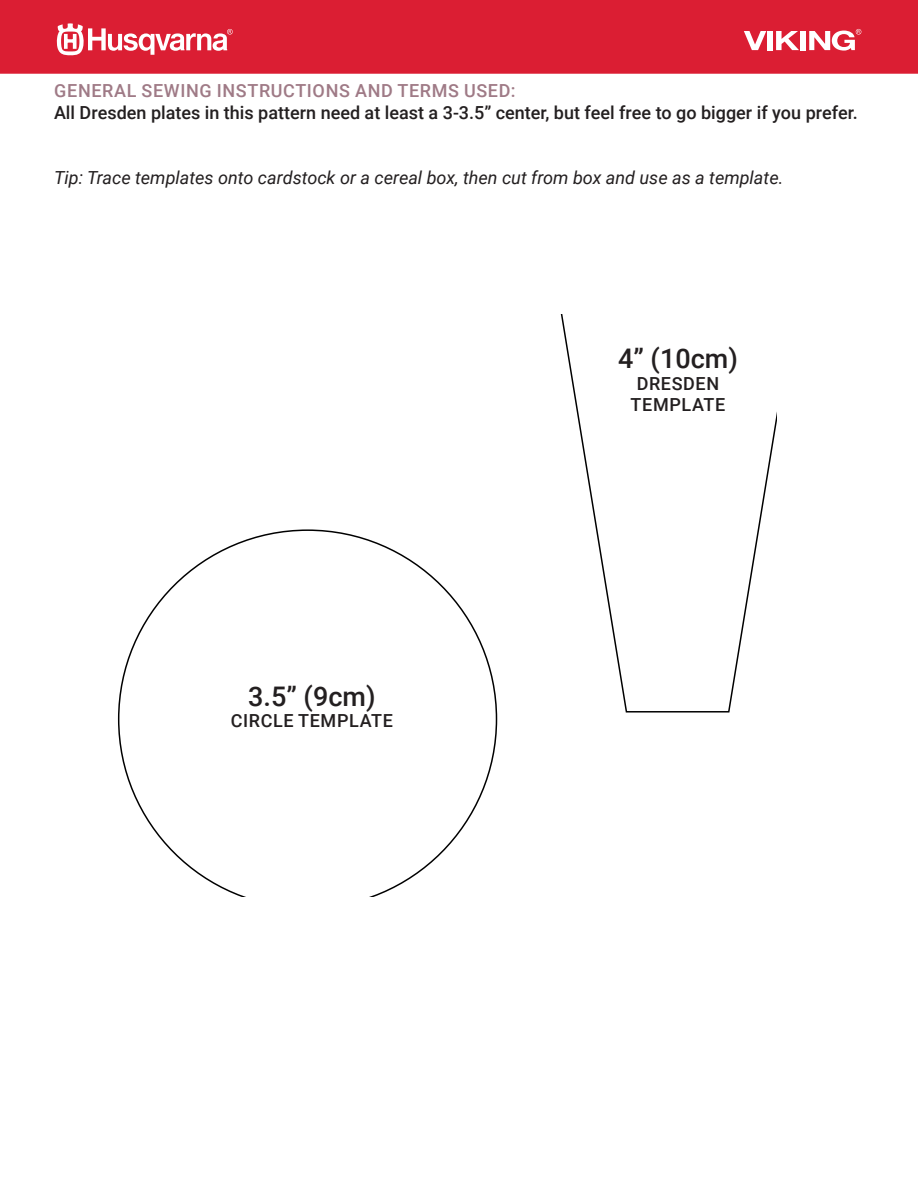
<style>
.page{position:relative;width:918px;height:1188px;background:#fff}
.page>*{position:absolute;margin:0;border:0;box-sizing:border-box;transform-origin:0 0}
.t1{font:500 27px "Roboto";color:#231f20}
.t2{font:500 18px "Roboto";color:#231f20}
.t3{font:italic 18px "Roboto";color:#231f20}
.t4{font:500 18px "Roboto";letter-spacing:.035em;color:#9f7a86}
.t5{font:500 18px "Roboto";letter-spacing:.035em;color:#231f20}
</style>
<div class="page">
<svg style="left:118px;top:529px;width:379px;height:368px"></svg>
<svg style="left:561px;top:315px;width:215px;height:398px"></svg>
<div style="left:0;top:0;width:918px;height:78px;background:#db1e33"></div>
<svg style="left:744px;top:31px;width:22px;height:19px"></svg>
<div style="left:767px;top:31px;width:6px;height:19px;background:#fff"></div>
<svg style="left:776px;top:31px;width:23px;height:19px"></svg>
<div style="left:801px;top:31px;width:5px;height:19px;background:#fff"></div>
<hr style="left:0;top:74px;width:918px;height:4px;background:#fff">
<svg style="left:57px;top:23px;width:176px;height:33px"></svg>
<svg style="left:809px;top:29px;width:52px;height:22px"></svg>
<p class="t4" style="left:54px;top:78px;width:463px">GENERAL SEWING INSTRUCTIONS AND TERMS USED:</p>
<p class="t2" style="left:54px;top:100px;width:805px">All Dresden plates in this pattern need at least a 3-3.5” center, but feel free to go bigger if you prefer.</p>
<p class="t3" style="left:54px;top:165px;width:731px">Tip: Trace templates onto cardstock or a cereal box, then cut from box and use as a template.</p>
<p class="t1" style="left:248px;top:677px;width:129px">3.5” (9cm)</p>
<p class="t5" style="left:231px;top:708px;width:164px">CIRCLE TEMPLATE</p>
<p class="t1" style="left:618px;top:340px;width:121px">4” (10cm)</p>
<p class="t5" style="left:637px;top:371px;width:84px">DRESDEN</p>
<p class="t5" style="left:631px;top:392px;width:96px">TEMPLATE</p>
</div>
